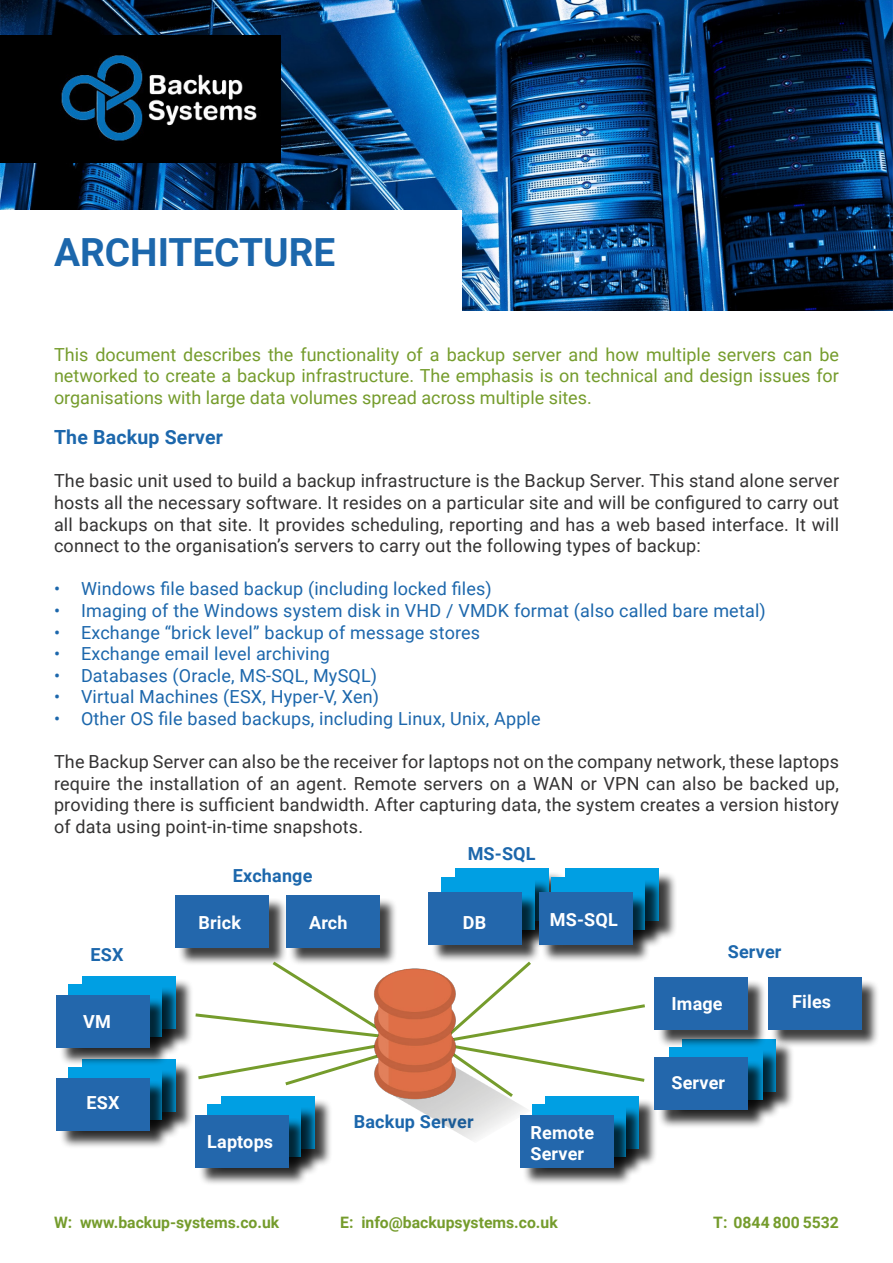
<style>
.page{position:relative;width:893px;height:1263px;background:#fff}
.page>*{position:absolute;margin:0;border:0;box-sizing:border-box;transform-origin:0 0}
.t1{font:700 38.85px "Roboto";color:#1c67ac}
.t2{font:700 19.5px "Roboto";letter-spacing:.01em;color:#1c67ac}
.t3{font:18px/21.6px "Roboto";letter-spacing:.01em;color:#333232;text-align:justify}
.t4{font:18px "Roboto";letter-spacing:.01em;color:#1c67ac}
.t5{font:18px/21.6px "Roboto";color:#759c2c;text-align:justify}
.t6{font:700 18px/21.6px "Roboto";letter-spacing:.01em;color:#fff}
.t7{font:700 18px "Roboto";letter-spacing:.01em;color:#1c67ac}
.t8{font:700 15.75px "Roboto";color:#759c2c}
</style>
<div class="page">
<img style="left:0;top:0;width:893px;height:310px">
<div style="left:0;top:210px;width:461px;height:160px;background:#fff"></div>
<div style="left:0;top:35px;width:281px;height:128px;background:#000"></div>
<img style="left:61px;top:55px;width:196px;height:86px">
<div style="left:178px;top:897px;width:110px;height:69px;background:#000;opacity:.75"></div>
<div style="left:175px;top:895px;width:94px;height:52px;background:#2367ac"></div>
<div style="left:288px;top:897px;width:110px;height:69px;background:#000;opacity:.75"></div>
<div style="left:286px;top:895px;width:93px;height:52px;background:#2367ac"></div>
<div style="left:455px;top:868px;width:93px;height:53px;background:#009fe3"></div>
<div style="left:443px;top:879px;width:110px;height:70px;background:#000;opacity:.75"></div>
<div style="left:441px;top:877px;width:94px;height:53px;background:#009fe3"></div>
<div style="left:431px;top:894px;width:110px;height:69px;background:#000;opacity:.75"></div>
<div style="left:429px;top:892px;width:93px;height:53px;background:#2367ac"></div>
<div style="left:567px;top:871px;width:110px;height:69px;background:#000;opacity:.75"></div>
<div style="left:565px;top:868px;width:94px;height:53px;background:#009fe3"></div>
<div style="left:685px;top:1041px;width:110px;height:69px;background:#000;opacity:.75"></div>
<div style="left:548px;top:1098px;width:110px;height:69px;background:#000;opacity:.75"></div>
<div style="left:546px;top:1096px;width:93px;height:52px;background:#009fe3"></div>
<div style="left:223px;top:1098px;width:110px;height:69px;background:#000;opacity:.75"></div>
<div style="left:221px;top:1096px;width:93px;height:52px;background:#009fe3"></div>
<div style="left:84px;top:1061px;width:110px;height:69px;background:#000;opacity:.75"></div>
<div style="left:82px;top:1059px;width:93px;height:52px;background:#009fe3"></div>
<div style="left:84px;top:978px;width:110px;height:69px;background:#000;opacity:.75"></div>
<div style="left:82px;top:976px;width:93px;height:52px;background:#009fe3"></div>
<div style="left:554px;top:879px;width:110px;height:70px;background:#000;opacity:.75"></div>
<div style="left:551px;top:877px;width:94px;height:53px;background:#009fe3"></div>
<div style="left:671px;top:1050px;width:110px;height:69px;background:#000;opacity:.75"></div>
<div style="left:669px;top:1047px;width:93px;height:53px;background:#009fe3"></div>
<div style="left:534px;top:1107px;width:110px;height:69px;background:#000;opacity:.75"></div>
<div style="left:532px;top:1104px;width:94px;height:53px;background:#009fe3"></div>
<div style="left:209px;top:1107px;width:111px;height:69px;background:#000;opacity:.75"></div>
<div style="left:207px;top:1104px;width:94px;height:53px;background:#009fe3"></div>
<div style="left:70px;top:1070px;width:110px;height:69px;background:#000;opacity:.75"></div>
<div style="left:68px;top:1067px;width:94px;height:53px;background:#009fe3"></div>
<div style="left:70px;top:987px;width:110px;height:69px;background:#000;opacity:.75"></div>
<div style="left:68px;top:984px;width:94px;height:53px;background:#009fe3"></div>
<div style="left:541px;top:894px;width:110px;height:69px;background:#000;opacity:.75"></div>
<div style="left:539px;top:892px;width:93px;height:53px;background:#2367ac"></div>
<div style="left:657px;top:979px;width:110px;height:69px;background:#000;opacity:.75"></div>
<div style="left:654px;top:977px;width:94px;height:52px;background:#2367ac"></div>
<div style="left:657px;top:1060px;width:110px;height:69px;background:#000;opacity:.75"></div>
<div style="left:654px;top:1057px;width:94px;height:53px;background:#2367ac"></div>
<div style="left:770px;top:979px;width:110px;height:69px;background:#000;opacity:.75"></div>
<div style="left:768px;top:977px;width:93px;height:52px;background:#2367ac"></div>
<div style="left:522px;top:1117px;width:111px;height:69px;background:#000;opacity:.75"></div>
<div style="left:520px;top:1115px;width:94px;height:52px;background:#2367ac"></div>
<div style="left:198px;top:1117px;width:110px;height:69px;background:#000;opacity:.75"></div>
<div style="left:196px;top:1115px;width:93px;height:52px;background:#2367ac"></div>
<div style="left:59px;top:1080px;width:110px;height:69px;background:#000;opacity:.75"></div>
<div style="left:57px;top:1078px;width:93px;height:52px;background:#2367ac"></div>
<div style="left:59px;top:997px;width:110px;height:69px;background:#000;opacity:.75"></div>
<div style="left:57px;top:995px;width:93px;height:52px;background:#2367ac"></div>
<svg style="left:192px;top:958px;width:456px;height:142px"></svg>
<img style="left:299px;top:945px;width:231px;height:206px">
<div style="left:394px;top:977px;width:40px;height:29px;background:#de7047"></div>
<h1 class="t1" style="left:54px;top:225px;width:283px">ARCHITECTURE</h1>
<p class="t5" style="left:54px;top:343px;width:786px">This document describes the functionality of a backup server and how multiple servers can be networked to create a backup infrastructure. The emphasis is on technical and design issues for organisations with large data volumes spread across multiple sites.</p>
<p class="t2" style="left:54px;top:423px;width:170px">The Backup Server</p>
<p class="t3" style="left:54px;top:469px;width:787px">The basic unit used to build a backup infrastructure is the Backup Server. This stand alone server hosts all the necessary software. It resides on a particular site and will be configured to carry out all backups on that site. It provides scheduling, reporting and has a web based interface. It will connect to the organisation’s servers to carry out the following types of backup:</p>
<p class="t4" style="left:54px;top:576px;width:439px">• Windows file based backup (including locked files)</p>
<p class="t4" style="left:54px;top:598px;width:713px">• Imaging of the Windows system disk in VHD / VMDK format (also called bare metal)</p>
<p class="t4" style="left:54px;top:619px;width:428px">• Exchange “brick level” backup of message stores</p>
<p class="t4" style="left:54px;top:641px;width:277px">• Exchange email level archiving</p>
<p class="t4" style="left:54px;top:663px;width:325px">• Databases (Oracle, MS-SQL, MySQL)</p>
<p class="t4" style="left:54px;top:684px;width:327px">• Virtual Machines (ESX, Hyper-V, Xen)</p>
<p class="t4" style="left:54px;top:706px;width:488px">• Other OS file based backups, including Linux, Unix, Apple</p>
<p class="t3" style="left:54px;top:750px;width:787px">The Backup Server can also be the receiver for laptops not on the company network, these laptops require the installation of an agent. Remote servers on a WAN or VPN can also be backed up, providing there is sufficient bandwidth. After capturing data, the system creates a version history of data using point-in-time snapshots.</p>
<p class="t7" style="left:233px;top:863px;width:81px">Exchange</p>
<p class="t7" style="left:468px;top:841px;width:69px">MS-SQL</p>
<p class="t6" style="left:198px;top:911px;width:44px">Brick</p>
<p class="t6" style="left:309px;top:911px;width:40px">Arch</p>
<p class="t6" style="left:463px;top:911px;width:25px">DB</p>
<p class="t6" style="left:550px;top:908px;width:69px">MS-SQL</p>
<p class="t7" style="left:91px;top:942px;width:34px">ESX</p>
<p class="t7" style="left:728px;top:939px;width:55px">Server</p>
<p class="t6" style="left:83px;top:1010px;width:29px">VM</p>
<p class="t6" style="left:86px;top:1091px;width:34px">ESX</p>
<p class="t6" style="left:207px;top:1130px;width:67px">Laptops</p>
<p class="t7" style="left:354px;top:1109px;width:121px">Backup Server</p>
<p class="t6" style="left:530px;top:1121px;width:65px">Remote<br>Server</p>
<p class="t6" style="left:671px;top:992px;width:53px">Image</p>
<p class="t6" style="left:792px;top:990px;width:41px">Files</p>
<p class="t6" style="left:671px;top:1071px;width:55px">Server</p>
<p class="t8" style="left:54px;top:1212px;width:227px">W: www.backup-systems.co.uk</p>
<p class="t8" style="left:340px;top:1212px;width:219px">E: info@backupsystems.co.uk</p>
<p class="t8" style="left:713px;top:1212px;width:127px">T: 0844 800 5532</p>
</div>
